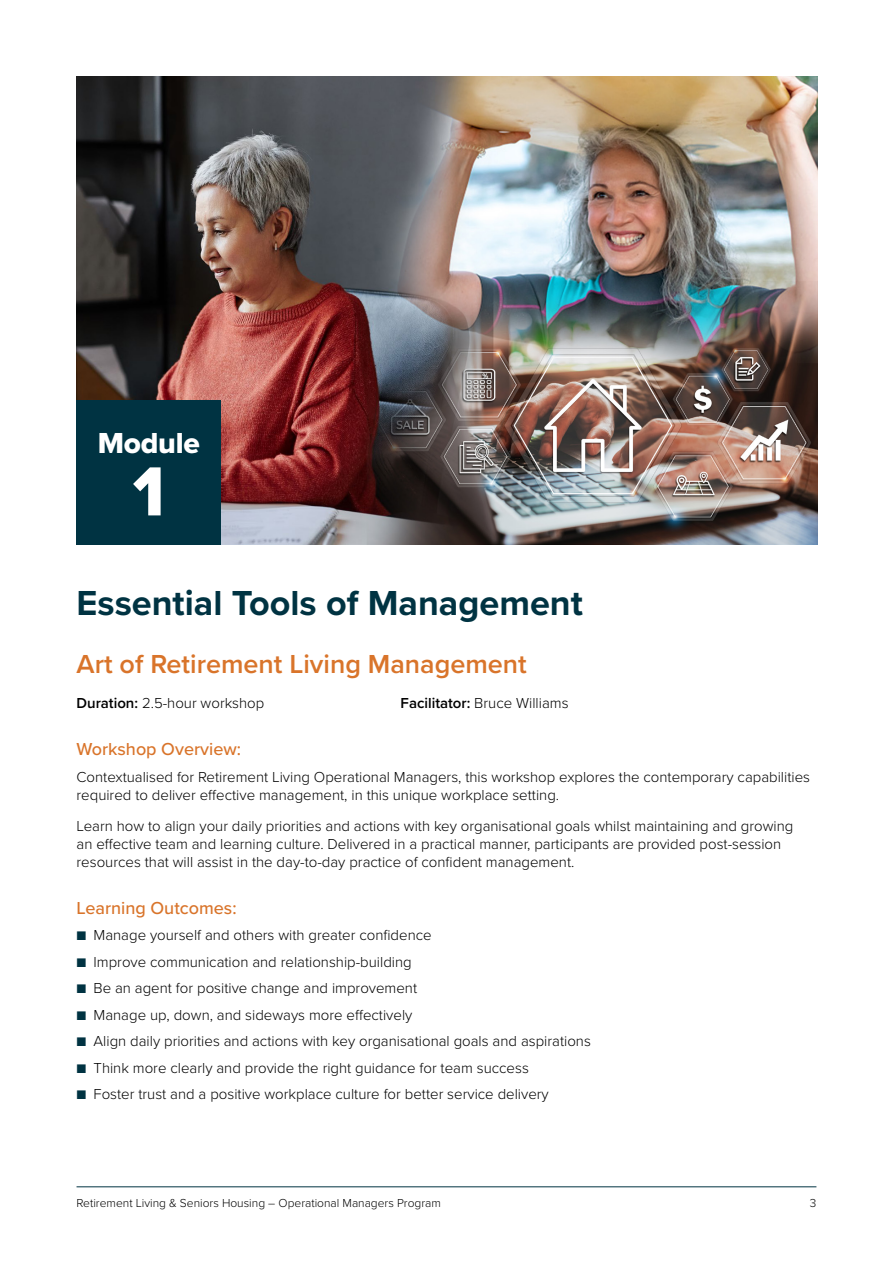
<style>
.page{position:relative;width:893px;height:1263px;background:#fff}
.page>*{position:absolute;margin:0;border:0;box-sizing:border-box;transform-origin:0 0}
.t1{font:72px "Proxima Nova Extrabld";color:#fff}
.t2{font:700 36px "Proxima Nova";color:#003342}
.t3{font:30px "Proxima Nova Extrabld";letter-spacing:-.01em;color:#fff}
.t4{font:600 27px "Proxima Nova";color:#d9742a}
.t5{font:500 18px "Proxima Nova";color:#d9742a}
.t6{font:300 15px/18px "Proxima Nova";color:#000}
.t7{font:300 12px "Proxima Nova";color:#000}
.s1{font-weight:600}
.s2{color:#003342}
</style>
<div class="page">
<hr style="left:77px;top:1186px;width:739px;height:1px;background:#003342">
<img style="left:77px;top:77px;width:740px;height:467px">
<div style="left:77px;top:400px;width:144px;height:145px;background:#003342"></div>
<h3 class="t3" style="left:98px;top:421px;width:104px">Module</h3>
<h1 class="t1" style="left:133px;top:438px;width:34px">1</h1>
<h2 class="t2" style="left:77px;top:576px;width:508px">Essential Tools of Management</h2>
<h3 class="t4" style="left:77px;top:644px;width:452px">Art of Retirement Living Management</h3>
<p class="t6" style="left:77px;top:693px;width:189px"><span class="s1">Duration:</span> 2.5-hour workshop</p>
<p class="t6" style="left:401px;top:693px;width:169px"><span class="s1">Facilitator:</span> Bruce Williams</p>
<p class="t5" style="left:77px;top:736px;width:166px">Workshop Overview:</p>
<p class="t6" style="left:77px;top:767px;width:735px">Contextualised for Retirement Living Operational Managers, this workshop explores the contemporary capabilities required to deliver effective management, in this unique workplace setting.</p>
<p class="t6" style="left:77px;top:816px;width:718px">Learn how to align your daily priorities and actions with key organisational goals whilst maintaining and growing an effective team and learning culture. Delivered in a practical manner, participants are provided post-session resources that will assist in the day-to-day practice of confident management.</p>
<p class="t5" style="left:77px;top:894px;width:162px">Learning Outcomes:</p>
<p class="t6" style="left:77px;top:925px;width:357px"><span class="s2">■</span> Manage yourself and others with greater confidence</p>
<p class="t6" style="left:77px;top:952px;width:337px"><span class="s2">■</span> Improve communication and relationship-building</p>
<p class="t6" style="left:77px;top:978px;width:342px"><span class="s2">■</span> Be an agent for positive change and improvement</p>
<p class="t6" style="left:77px;top:1005px;width:337px"><span class="s2">■</span> Manage up, down, and sideways more effectively</p>
<p class="t6" style="left:77px;top:1031px;width:516px"><span class="s2">■</span> Align daily priorities and actions with key organisational goals and aspirations</p>
<p class="t6" style="left:77px;top:1058px;width:454px"><span class="s2">■</span> Think more clearly and provide the right guidance for team success</p>
<p class="t6" style="left:77px;top:1084px;width:474px"><span class="s2">■</span> Foster trust and a positive workplace culture for better service delivery</p>
<p class="t7" style="left:77px;top:1194px;width:366px">Retirement Living &amp; Seniors Housing – Operational Managers Program</p>
<p class="t7" style="left:810px;top:1194px;width:8px">3</p>
</div>
